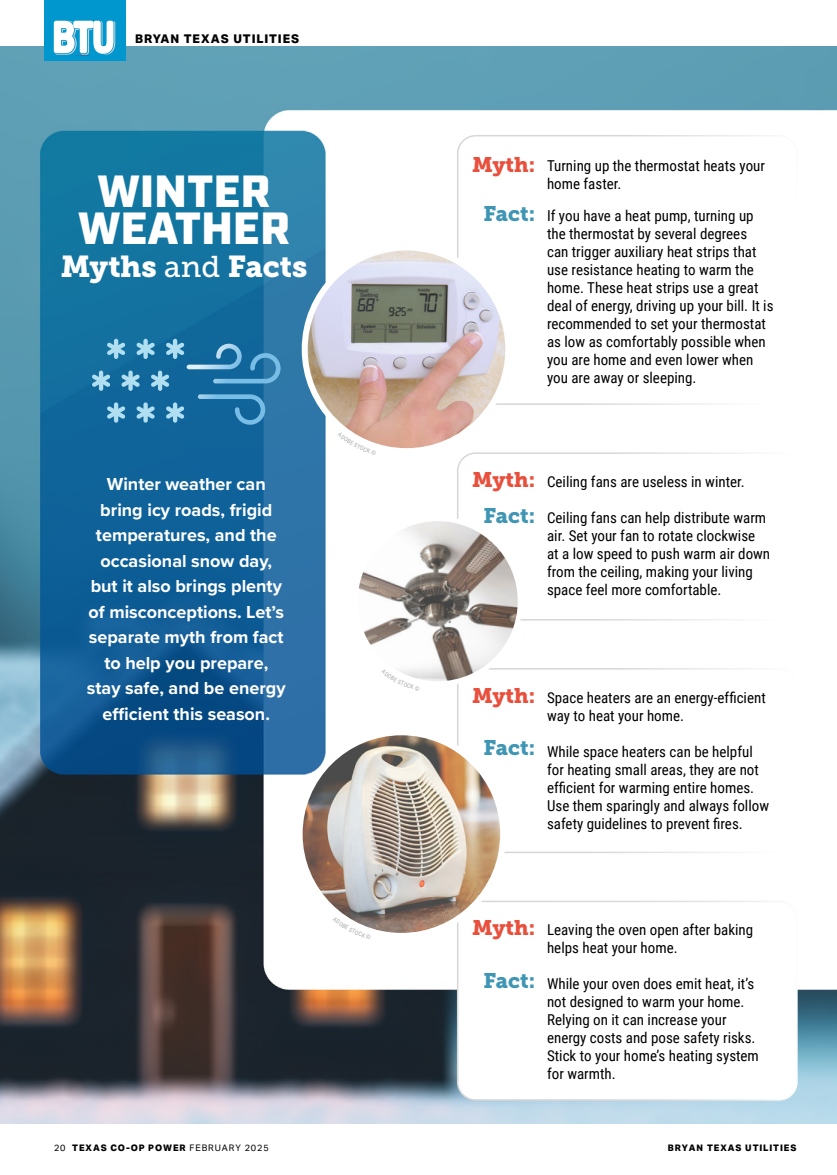
<style>
.page{position:relative;width:837px;height:1175px;background:#fff}
.page>*{position:absolute;margin:0;border:0;box-sizing:border-box;transform-origin:0 0}
.t1{font:900 45px/37.5px "Industry";letter-spacing:.01em;color:#fff;text-align:center}
.t2{font:30px "Museo Slab 900";color:#fff}
.t3{font:21px "Museo Slab 900";color:#e8503d}
.t4{font:21px "Museo Slab 900";color:#3f96b4}
.t5{font:700 18px/25.5px "Proxima Nova";color:#fff;text-align:center}
.t6{font:15px/18px "Roboto Condensed";color:#000}
.t7{font:800 12px "Aktiv Grotesk";letter-spacing:.075em;color:#000}
.t8{font:800 9px "Aktiv Grotesk";letter-spacing:.1em;color:#000}
.s1{font-family:"Museo Slab 500"}
.s2{font-weight:400}
</style>
<div class="page">
<img style="left:0;top:46px;width:837px;height:1077px">
<div style="left:458px;top:136px;width:339px;height:268px;background:#fff;border-radius:18px"></div>
<div style="left:457px;top:135px;width:341px;height:270px;border:2px solid #d6d7d6;border-radius:18px"></div>
<div style="left:44px;top:0;width:81px;height:60px;background:#0097ce"></div>
<svg style="left:54px;top:21px;width:61px;height:34px"></svg>
<hr style="left:114px;top:339px;width:4px;height:20px;background:#b0dff1;border-radius:2px">
<div style="left:143px;top:339px;width:5px;height:20px;background:#b0dff1;border-radius:2px"></div>
<svg style="left:92px;top:342px;width:189px;height:83px;background:#2f7eac"></svg>
<hr style="left:173px;top:339px;width:4px;height:20px;background:#b0dff1;border-radius:2px">
<div style="left:458px;top:453px;width:339px;height:167px;background:#fff;border-radius:18px"></div>
<div style="left:457px;top:452px;width:341px;height:168px;border:2px solid #d6d7d6;border-radius:18px"></div>
<div style="left:458px;top:669px;width:339px;height:183px;background:#fff;border-radius:18px"></div>
<div style="left:457px;top:668px;width:341px;height:185px;border:2px solid #d6d7d6;border-radius:18px"></div>
<div style="left:458px;top:901px;width:339px;height:199px;background:#fff;border-radius:18px"></div>
<div style="left:457px;top:900px;width:341px;height:200px;border:2px solid #fff;border-radius:18px"></div>
<img style="left:305px;top:248px;width:203px;height:200px">
<div style="left:302px;top:244px;width:209px;height:210px;border:6px solid #fff;border-radius:50%"></div>
<img style="left:300px;top:732px;width:203px;height:204px;border-radius:102px">
<div style="left:297px;top:729px;width:209px;height:210px;border:6px solid #fff;border-radius:50%"></div>
<img style="left:355px;top:519px;width:165px;height:164px;border-radius:82px">
<div style="left:353px;top:516px;width:170px;height:170px;border:5px solid #fff;border-radius:50%"></div>
<svg style="left:338px;top:432px;width:38px;height:23px"></svg>
<svg style="left:381px;top:669px;width:39px;height:22px"></svg>
<svg style="left:333px;top:916px;width:38px;height:23px"></svg>
<p class="t7" style="left:135px;top:32px;width:165px">BRYAN TEXAS UTILITIES</p>
<h1 class="t1" style="left:78px;top:175px;width:213px">WINTER<br>WEATHER</h1>
<h2 class="t2" style="left:61px;top:249px;width:248px">Myths <span class="s1">and</span> Facts</h2>
<p class="t5" style="left:87px;top:471px;width:200px">Winter weather can bring icy roads, frigid temperatures, and the occasional snow day, but it also brings plenty of misconceptions. Let’s separate myth from fact to help you prepare, stay safe, and be energy efficient this season.</p>
<h3 class="t3" style="left:472px;top:152px;width:64px">Myth:</h3>
<h3 class="t4" style="left:484px;top:201px;width:53px">Fact:</h3>
<p class="t6" style="left:547px;top:156px;width:219px">Turning up the thermostat heats your home faster.</p>
<p class="t6" style="left:547px;top:206px;width:228px">If you have a heat pump, turning up the thermostat by several degrees<br>can trigger auxiliary heat strips that use resistance heating to warm the home. These heat strips use a great deal of energy, driving up your bill. It is recommended to set your thermostat as low as comfortably possible when you are home and even lower when you are away or sleeping.</p>
<h3 class="t3" style="left:472px;top:467px;width:64px">Myth:</h3>
<h3 class="t4" style="left:484px;top:503px;width:53px">Fact:</h3>
<p class="t6" style="left:547px;top:472px;width:199px">Ceiling fans are useless in winter.</p>
<p class="t6" style="left:547px;top:508px;width:225px">Ceiling fans can help distribute warm air. Set your fan to rotate clockwise at a low speed to push warm air down from the ceiling, making your living space feel more comfortable.</p>
<h3 class="t3" style="left:472px;top:683px;width:64px">Myth:</h3>
<h3 class="t4" style="left:484px;top:735px;width:53px">Fact:</h3>
<p class="t6" style="left:547px;top:687px;width:220px">Space heaters are an energy-efficient way to heat your home.</p>
<p class="t6" style="left:547px;top:741px;width:224px">While space heaters can be helpful for heating small areas, they are not efficient for warming entire homes.<br>Use them sparingly and always follow safety guidelines to prevent fires.</p>
<h3 class="t3" style="left:472px;top:915px;width:64px">Myth:</h3>
<h3 class="t4" style="left:484px;top:968px;width:53px">Fact:</h3>
<p class="t6" style="left:547px;top:920px;width:208px">Leaving the oven open after baking helps heat your home.</p>
<p class="t6" style="left:547px;top:974px;width:213px">While your oven does emit heat, it’s not designed to warm your home.<br>Relying on it can increase your energy costs and pose safety risks.<br>Stick to your home’s heating system for warmth.</p>
<p class="t8" style="left:54px;top:1143px;width:216px"><span class="s2">20</span> TEXAS CO-OP POWER <span class="s2">FEBRUARY 2025</span></p>
<p class="t8" style="left:668px;top:1143px;width:130px">BRYAN TEXAS UTILITIES</p>
</div>
